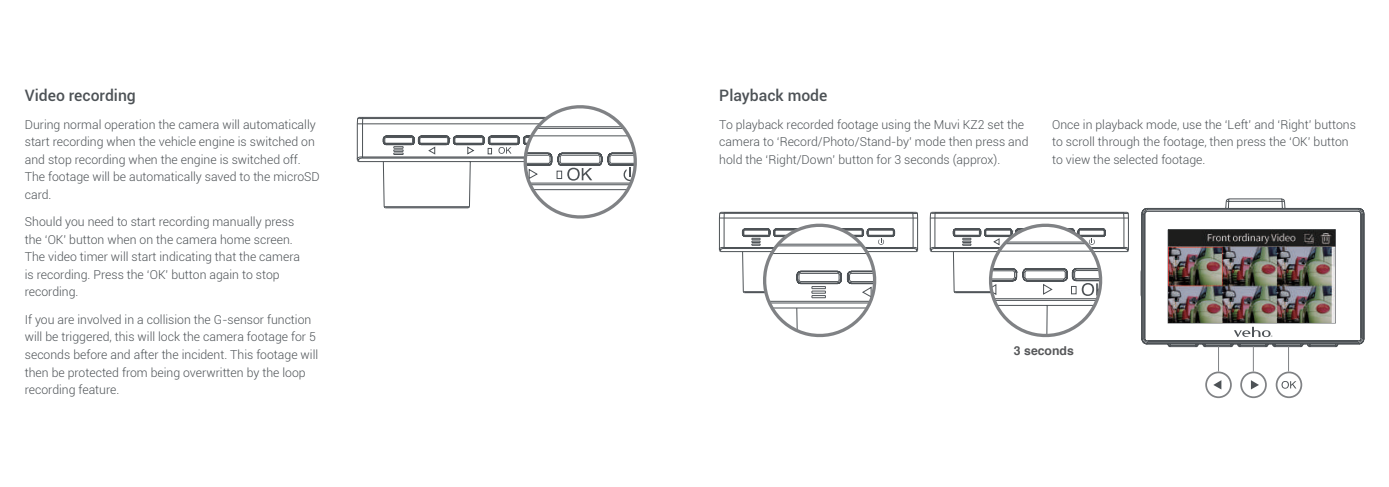
<style>
.page{position:relative;width:1389px;height:487px;background:#fff}
.page>*{position:absolute;margin:0;border:0;box-sizing:border-box;transform-origin:0 0}
.t1{font:500 15.75px "Roboto";color:#4d5256}
.t2{font:300 12.25px/17.5px "Roboto";color:#4d5256}
.t3{font:700 12.25px "Helvetica";color:#57585a}
</style>
<div class="page">
<svg style="left:357px;top:105px;width:280px;height:114px"></svg>
<svg style="left:719px;top:212px;width:199px;height:126px"></svg>
<svg style="left:930px;top:212px;width:199px;height:126px"></svg>
<svg style="left:1141px;top:198px;width:223px;height:146px"></svg>
<svg style="left:1143px;top:209px;width:219px;height:133px"></svg>
<svg style="left:1234px;top:326px;width:38px;height:10px"></svg>
<img style="left:1168px;top:229px;width:167px;height:93px">
<svg style="left:1218px;top:346px;width:1px;height:25px"></svg>
<svg style="left:1253px;top:346px;width:1px;height:25px"></svg>
<svg style="left:1288px;top:346px;width:1px;height:25px"></svg>
<div style="left:1205px;top:371px;width:27px;height:26px;border:2px solid #808285;border-radius:50%"></div>
<div style="left:1240px;top:371px;width:27px;height:26px;border:2px solid #808285;border-radius:50%"></div>
<div style="left:1276px;top:371px;width:26px;height:26px;border:2px solid #808285;border-radius:50%"></div>
<svg style="left:1251px;top:380px;width:8px;height:9px"></svg>
<svg style="left:1213px;top:380px;width:8px;height:9px"></svg>
<svg style="left:1282px;top:381px;width:14px;height:7px"></svg>
<p class="t1" style="left:25px;top:84px;width:113px">Video recording</p>
<p class="t2" style="left:25px;top:115px;width:297px">During normal operation the camera will automatically start recording when the vehicle engine is switched on and stop recording when the engine is switched off.<br>The footage will be automatically saved to the microSD card.</p>
<p class="t2" style="left:25px;top:212px;width:277px">Should you need to start recording manually press the ‘OK’ button when on the camera home screen.<br>The video timer will start indicating that the camera is recording. Press the ‘OK’ button again to stop recording.</p>
<p class="t2" style="left:25px;top:310px;width:295px">If you are involved in a collision the G-sensor function will be triggered, this will lock the camera footage for 5 seconds before and after the incident. This footage will then be protected from being overwritten by the loop recording feature.</p>
<p class="t1" style="left:719px;top:84px;width:110px">Playback mode</p>
<p class="t2" style="left:719px;top:115px;width:311px">To playback recorded footage using the Muvi KZ2 set the camera to ‘Record/Photo/Stand-by’ mode then press and hold the ‘Right/Down’ button for 3 seconds (approx).</p>
<p class="t2" style="left:1052px;top:115px;width:305px">Once in playback mode, use the ‘Left’ and ‘Right’ buttons to scroll through the footage, then press the ‘OK’ button to view the selected footage.</p>
<p class="t3" style="left:1014px;top:341px;width:61px">3 seconds</p>
</div>
